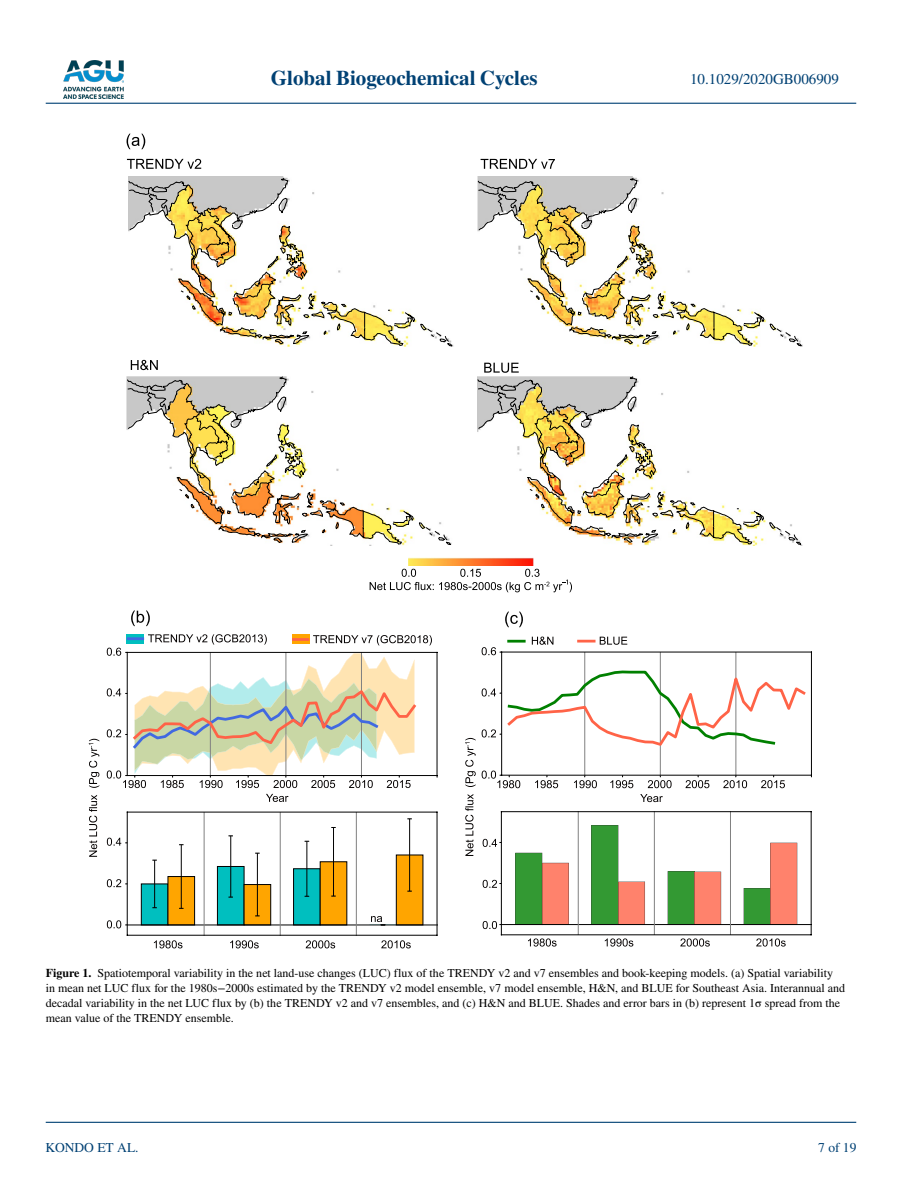
<style>
.page{position:relative;width:902px;height:1183px;background:#fff}
.page>*{position:absolute;margin:0;border:0;box-sizing:border-box;transform-origin:0 0}
.t1{font:700 21px "STIX";color:#004174}
.t2{font:15px "STIX";color:#004174}
.t3{font:13.5px "STIX";color:#004174}
.t4{font:12px/15px "STIX";color:#000}
.s1{font-weight:700}
</style>
<div class="page">
<img style="left:63px;top:60px;width:60px;height:39px">
<hr style="left:46px;top:103px;width:810px;height:1px;background:#004174">
<hr style="left:46px;top:1121px;width:810px;height:1px;background:#004174">
<svg style="left:465px;top:737px;width:10px;height:118px"></svg>
<svg style="left:528px;top:938px;width:28px;height:8px"></svg>
<svg style="left:604px;top:938px;width:29px;height:8px"></svg>
<svg style="left:680px;top:938px;width:29px;height:8px"></svg>
<svg style="left:756px;top:938px;width:29px;height:8px"></svg>
<svg style="left:89px;top:738px;width:10px;height:118px"></svg>
<svg style="left:266px;top:793px;width:22px;height:8px"></svg>
<svg style="left:154px;top:940px;width:28px;height:8px"></svg>
<svg style="left:230px;top:940px;width:29px;height:8px"></svg>
<svg style="left:305px;top:940px;width:30px;height:8px"></svg>
<svg style="left:381px;top:940px;width:30px;height:8px"></svg>
<svg style="left:531px;top:636px;width:22px;height:8px"></svg>
<hr style="left:508px;top:639px;width:16px;height:3px;background:#008000">
<svg style="left:128px;top:177px;width:325px;height:169px"></svg>
<svg style="left:127px;top:159px;width:74px;height:10px"></svg>
<svg style="left:126px;top:134px;width:19px;height:15px"></svg>
<svg style="left:477px;top:177px;width:325px;height:169px"></svg>
<svg style="left:480px;top:159px;width:75px;height:10px"></svg>
<svg style="left:477px;top:376px;width:324px;height:168px"></svg>
<svg style="left:484px;top:362px;width:34px;height:10px"></svg>
<svg style="left:127px;top:376px;width:324px;height:169px"></svg>
<svg style="left:131px;top:360px;width:27px;height:10px"></svg>
<svg style="left:369px;top:568px;width:203px;height:24px"></svg>
<img style="left:408px;top:557px;width:125px;height:8px">
<svg style="left:131px;top:610px;width:19px;height:16px"></svg>
<svg style="left:505px;top:611px;width:18px;height:16px"></svg>
<svg style="left:599px;top:636px;width:28px;height:8px"></svg>
<hr style="left:578px;top:639px;width:16px;height:3px;background:#ff6347">
<svg style="left:107px;top:634px;width:330px;height:153px"></svg>
<hr style="left:127px;top:652px;width:1px;height:123px;background:#000">
<hr style="left:436px;top:652px;width:1px;height:123px;background:#000">
<hr style="left:127px;top:775px;width:310px;height:1px;background:#000">
<hr style="left:127px;top:652px;width:310px;height:1px;background:#000">
<svg style="left:535px;top:775px;width:23px;height:13px"></svg>
<svg style="left:574px;top:775px;width:23px;height:13px"></svg>
<svg style="left:610px;top:775px;width:23px;height:13px"></svg>
<svg style="left:640px;top:775px;width:31px;height:26px"></svg>
<svg style="left:685px;top:775px;width:24px;height:13px"></svg>
<svg style="left:723px;top:775px;width:24px;height:13px"></svg>
<svg style="left:761px;top:775px;width:23px;height:13px"></svg>
<svg style="left:481px;top:770px;width:39px;height:18px"></svg>
<svg style="left:481px;top:647px;width:20px;height:8px"></svg>
<hr style="left:584px;top:652px;width:1px;height:123px;background:#808080">
<hr style="left:660px;top:652px;width:1px;height:123px;background:#808080">
<hr style="left:735px;top:652px;width:1px;height:123px;background:#808080">
<svg style="left:481px;top:668px;width:325px;height:79px"></svg>
<hr style="left:501px;top:652px;width:1px;height:123px;background:#000">
<hr style="left:811px;top:652px;width:1px;height:123px;background:#000">
<hr style="left:501px;top:774px;width:310px;height:1px;background:#000">
<hr style="left:501px;top:651px;width:310px;height:1px;background:#000">
<div style="left:141px;top:883px;width:27px;height:41px;background:#00bfbf;border:1px solid #000"></div>
<div style="left:217px;top:866px;width:27px;height:58px;background:#00bfbf;border:1px solid #000"></div>
<div style="left:293px;top:868px;width:27px;height:56px;background:#00bfbf;border:1px solid #000"></div>
<div style="left:168px;top:876px;width:27px;height:48px;background:#ffa500;border:1px solid #000"></div>
<div style="left:244px;top:884px;width:27px;height:40px;background:#ffa500;border:1px solid #000"></div>
<div style="left:320px;top:861px;width:27px;height:63px;background:#ffa500"></div>
<div style="left:396px;top:854px;width:27px;height:70px;background:#ffa500;border:1px solid #000"></div>
<svg style="left:107px;top:920px;width:20px;height:8px"></svg>
<svg style="left:107px;top:878px;width:20px;height:9px"></svg>
<svg style="left:107px;top:837px;width:20px;height:8px"></svg>
<hr style="left:154px;top:859px;width:1px;height:48px;background:#000">
<hr style="left:230px;top:835px;width:1px;height:61px;background:#000">
<hr style="left:306px;top:841px;width:1px;height:55px;background:#000">
<hr style="left:181px;top:844px;width:1px;height:64px;background:#000">
<hr style="left:257px;top:852px;width:1px;height:63px;background:#000">
<hr style="left:333px;top:827px;width:1px;height:68px;background:#000">
<hr style="left:409px;top:818px;width:1px;height:72px;background:#000">
<hr style="left:127px;top:924px;width:310px;height:1px;background:#000">
<hr style="left:204px;top:811px;width:1px;height:123px;background:#808080">
<hr style="left:280px;top:811px;width:1px;height:123px;background:#808080">
<hr style="left:356px;top:811px;width:1px;height:123px;background:#808080">
<hr style="left:127px;top:811px;width:1px;height:123px;background:#000">
<hr style="left:436px;top:811px;width:1px;height:123px;background:#000">
<hr style="left:127px;top:934px;width:310px;height:1px;background:#000">
<hr style="left:127px;top:811px;width:310px;height:1px;background:#000">
<svg style="left:371px;top:916px;width:14px;height:9px"></svg>
<svg style="left:515px;top:852px;width:54px;height:72px;background:#97955a"></svg>
<svg style="left:591px;top:825px;width:54px;height:99px"></svg>
<svg style="left:667px;top:871px;width:54px;height:53px;background:#988d51"></svg>
<svg style="left:743px;top:842px;width:54px;height:82px"></svg>
<svg style="left:482px;top:920px;width:19px;height:8px"></svg>
<svg style="left:482px;top:879px;width:19px;height:8px"></svg>
<svg style="left:482px;top:838px;width:19px;height:8px"></svg>
<hr style="left:501px;top:924px;width:310px;height:1px;background:#000">
<hr style="left:578px;top:811px;width:1px;height:123px;background:#808080">
<hr style="left:654px;top:811px;width:1px;height:123px;background:#808080">
<hr style="left:730px;top:811px;width:1px;height:123px;background:#808080">
<hr style="left:501px;top:811px;width:1px;height:123px;background:#000">
<hr style="left:810px;top:811px;width:1px;height:123px;background:#000">
<hr style="left:501px;top:934px;width:310px;height:1px;background:#000">
<hr style="left:501px;top:811px;width:310px;height:1px;background:#000">
<h1 class="t1" style="left:271px;top:66px;width:268px">Global Biogeochemical Cycles</h1>
<p class="t2" style="left:690px;top:69px;width:150px">10.1029/2020GB006909</p>
<p class="t4" style="left:46px;top:965px;width:800px"><span class="s1">Figure 1.</span> Spatiotemporal variability in the net land-use changes (LUC) flux of the TRENDY v2 and v7 ensembles and book-keeping models. (a) Spatial variability in mean net LUC flux for the 1980s−2000s estimated by the TRENDY v2 model ensemble, v7 model ensemble, H&amp;N, and BLUE for Southeast Asia. Interannual and decadal variability in the net LUC flux by (b) the TRENDY v2 and v7 ensembles, and (c) H&amp;N and BLUE. Shades and error bars in (b) represent 1σ spread from the mean value of the TRENDY ensemble.</p>
<p class="t3" style="left:45px;top:1138px;width:95px">KONDO ET AL.</p>
<p class="t3" style="left:818px;top:1138px;width:40px">7 of 19</p>
</div>
